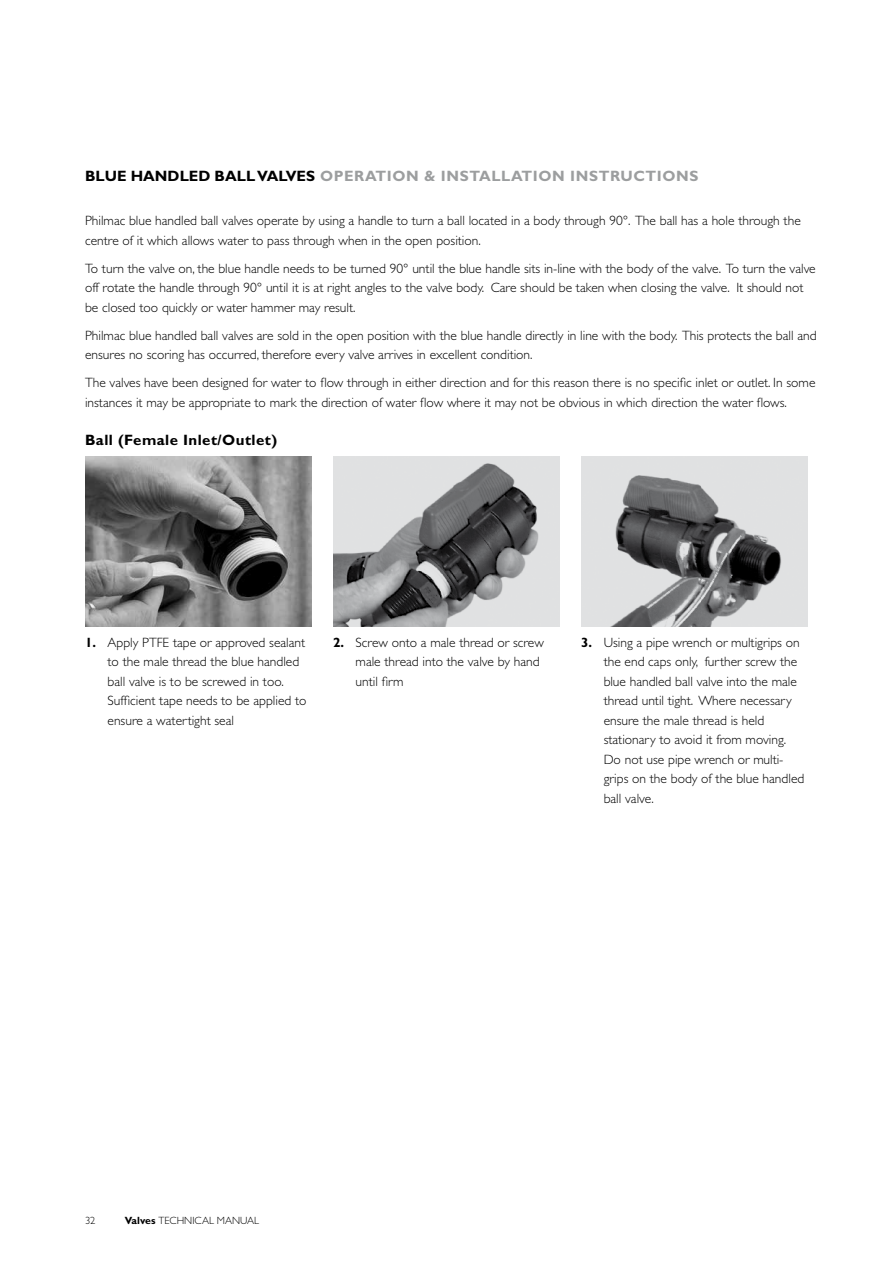
<style>
.page{position:relative;width:893px;height:1263px;background:#fff}
.page>*{position:absolute;margin:0;border:0;box-sizing:border-box;transform-origin:0 0}
.t1{font:700 15px "Gill Sans";letter-spacing:.04em;color:#9c9e9f}
.t2{font:700 15px "Gill Sans";letter-spacing:.03em;color:#000}
.t3{font:300 13.5px/19.5px "Gill Sans";color:#000}
.t4{font:300 10.5px "Gill Sans";color:#000}
.s1{color:#000}
.s2{font-weight:700}
</style>
<div class="page">
<img style="left:85px;top:456px;width:227px;height:170px">
<img style="left:333px;top:456px;width:227px;height:170px">
<img style="left:581px;top:456px;width:227px;height:170px">
<p class="t1" style="left:85px;top:167px;width:615px"><span class="s1">BLUE HANDLED BALL VALVES</span> OPERATION &amp; INSTALLATION INSTRUCTIONS</p>
<p class="t3" style="left:85px;top:211px;width:717px">Philmac blue handled ball valves operate by using a handle to turn a ball located in a body through 90°. The ball has a hole through the centre of it which allows water to pass through when in the open position.</p>
<p class="t3" style="left:85px;top:259px;width:732px">To turn the valve on, the blue handle needs to be turned 90° until the blue handle sits in-line with the body of the valve. To turn the valve off rotate the handle through 90° until it is at right angles to the valve body. Care should be taken when closing the valve. It should not be closed too quickly or water hammer may result.</p>
<p class="t3" style="left:85px;top:326px;width:733px">Philmac blue handled ball valves are sold in the open position with the blue handle directly in line with the body. This protects the ball and ensures no scoring has occurred, therefore every valve arrives in excellent condition.</p>
<p class="t3" style="left:85px;top:373px;width:732px">The valves have been designed for water to flow through in either direction and for this reason there is no specific inlet or outlet. In some instances it may be appropriate to mark the direction of water flow where it may not be obvious in which direction the water flows.</p>
<p class="t2" style="left:85px;top:431px;width:194px">Ball (Female Inlet/Outlet)</p>
<p class="t3" style="left:108px;top:632px;width:201px;text-indent:-23px"><span class="s2">1.</span> Apply PTFE tape or approved sealant to the male thread the blue handled ball valve is to be screwed in too.<br>Sufficient tape needs to be applied to ensure a watertight seal</p>
<p class="t3" style="left:356px;top:632px;width:190px;text-indent:-23px"><span class="s2">2.</span> Screw onto a male thread or screw male thread into the valve by hand until firm</p>
<p class="t3" style="left:604px;top:632px;width:202px;text-indent:-23px"><span class="s2">3.</span> Using a pipe wrench or multigrips on the end caps only, further screw the blue handled ball valve into the male thread until tight. Where necessary ensure the male thread is held stationary to avoid it from moving.<br>Do not use pipe wrench or multi&shy;grips on the body of the blue handled ball valve.</p>
<p class="t4" style="left:85px;top:1215px;width:12px">32</p>
<p class="t4" style="left:125px;top:1215px;width:136px"><span class="s2">Valves</span> TECHNICAL MANUAL</p>
</div>
